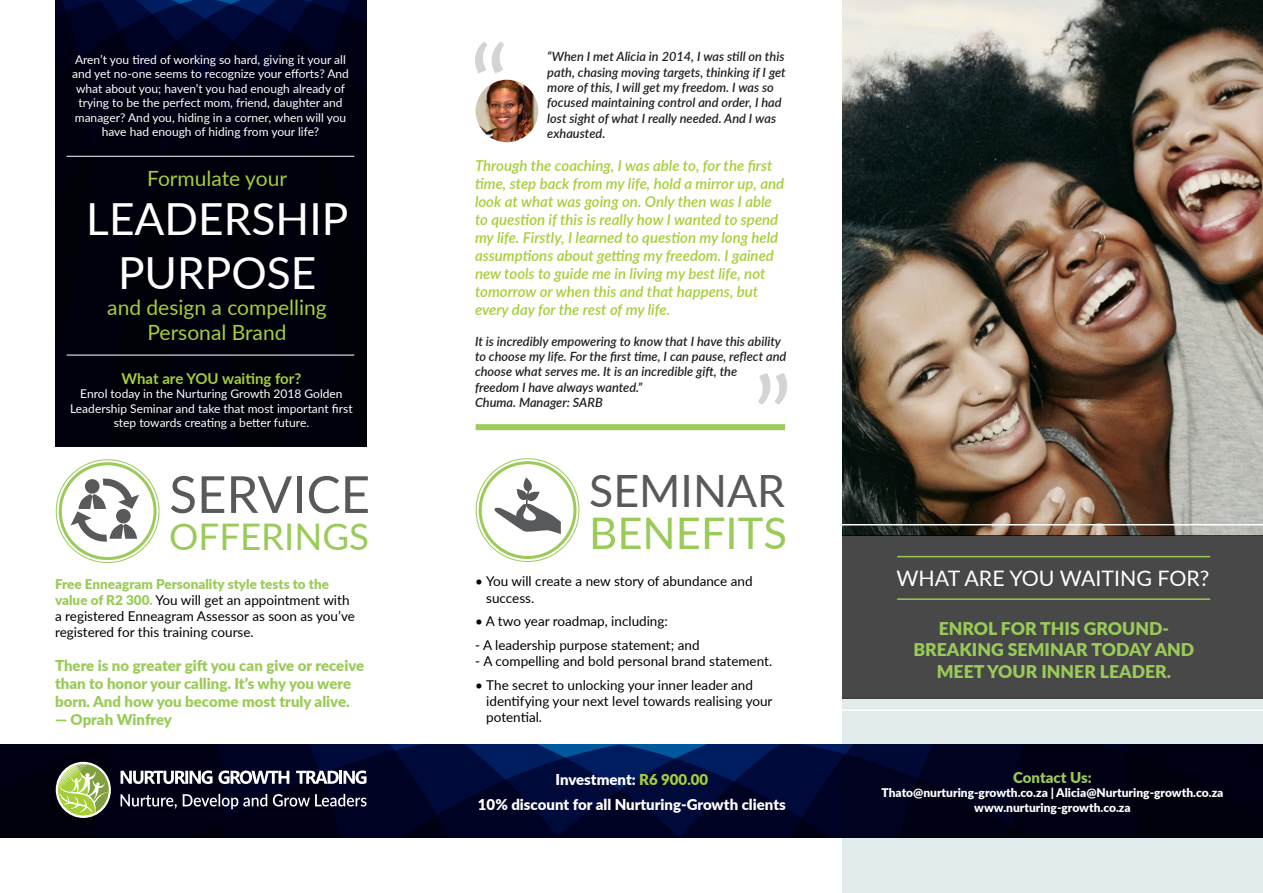
<style>
.page{position:relative;width:1263px;height:893px;background:#fff}
.page>*{position:absolute;margin:0;border:0;box-sizing:border-box;transform-origin:0 0}
.t1{font:51.15px "Lato";color:#58595b}
.t2{font:44.55px "Lato";color:#58595b}
.t3{font:44.25px/53.1px "Lato";color:#fff;text-align:center}
.t4{font:43.65px "Lato";color:#9acb58}
.t5{font:36.6px "Lato";color:#9acb58}
.t6{font:21.3px "Lato";color:#fff}
.t7{font:21px/25.2px "Lato";color:#a6ce39;text-align:center}
.t8{font:900 17.55px/21.1px "Lato";color:#9acb58;text-align:center}
.t9{font:italic 600 15px/18px "Lato";color:#a6ce39}
.t10{font:900 15px/18px "Lato";color:#9acb58}
.t11{font:900 15px/25.5px "Lato";color:#fff;text-align:center}
.t12{font:700 15px "Lato";color:#a6ce39}
.t13{font:13.5px/16.2px "Lato";color:#000}
.t14{font:italic 600 12.75px/15.3px "Lato";color:#241f21}
.t15{font:12px/14.4px "Lato";color:#fff;text-align:center}
.t16{font:900 12px/14.4px "Lato";color:#fff;text-align:center}
.s1{font-weight:900;color:#9acb58}
.s2{color:#a6ce39}
</style>
<div class="page">
<img style="left:842px;top:0;width:421px;height:535px">
<div style="left:842px;top:697px;width:421px;height:196px;background:#e2ebec"></div>
<div style="left:1115px;top:745px;width:148px;height:93px;background:#000012"></div>
<svg style="left:786px;top:745px;width:329px;height:93px;background:#00021e"></svg>
<svg style="left:548px;top:745px;width:238px;height:93px;background:#000f3e"></svg>
<svg style="left:367px;top:745px;width:181px;height:93px;background:#000731"></svg>
<div style="left:479px;top:461px;width:97px;height:98px;border:3px solid #9acb58;border-radius:50%"></div>
<svg style="left:490px;top:477px;width:71px;height:57px"></svg>
<div style="left:59px;top:462px;width:98px;height:98px;border:3px solid #9acb58;border-radius:50%"></div>
<svg style="left:475px;top:42px;width:29px;height:31px"></svg>
<svg style="left:758px;top:373px;width:29px;height:32px"></svg>
<div style="left:476px;top:424px;width:309px;height:6px;background:#9acb58"></div>
<svg style="left:283px;top:0;width:84px;height:446px;background:#00000e"></svg>
<svg style="left:172px;top:0;width:111px;height:446px;background:#000111"></svg>
<svg style="left:87px;top:0;width:85px;height:446px;background:#000110"></svg>
<svg style="left:55px;top:0;width:32px;height:446px;background:#00000d"></svg>
<svg style="left:71px;top:478px;width:68px;height:65px"></svg>
<div style="left:842px;top:535px;width:421px;height:163px;background:#484848"></div>
<hr style="left:897px;top:556px;width:313px;height:1px;background:#9acb58">
<hr style="left:897px;top:598px;width:313px;height:2px;background:#9acb58">
<hr style="left:842px;top:524px;width:421px;height:1px;background:#fff">
<hr style="left:842px;top:709px;width:421px;height:2px;background:#fff">
<img style="left:476px;top:80px;width:62px;height:62px;border-radius:31px">
<hr style="left:67px;top:156px;width:287px;height:1px;background:#fff">
<hr style="left:67px;top:355px;width:287px;height:1px;background:#fff">
<svg style="left:0;top:745px;width:367px;height:93px;background:#212331"></svg>
<p class="t15" style="left:72px;top:52px;width:278px">Aren’t you tired of working so hard, giving it your all and yet no-one seems to recognize your efforts? And what about you; haven’t you had enough already of trying to be the perfect mom, friend, daughter and manager? And you, hiding in a corner, when will you have had enough of hiding from your life?</p>
<h3 class="t7" style="left:147px;top:165px;width:141px">Formulate your</h3>
<h3 class="t3" style="left:86px;top:191px;width:263px">LEADERSHIP<br>PURPOSE</h3>
<h3 class="t7" style="left:107px;top:294px;width:221px">and design a compelling<br>Personal Brand</h3>
<p class="t12" style="left:121px;top:367px;width:181px">What are YOU waiting for?</p>
<p class="t15" style="left:70px;top:386px;width:284px">Enrol today in the Nurturing Growth 2018 Golden<br>Leadership Seminar and take that most important first step towards creating a better future.</p>
<p class="t14" style="left:547px;top:48px;width:240px">“When I met Alicia in 2014, I was still on this path, chasing moving targets, thinking if I get more of this, I will get my freedom. I was so focused maintaining control and order, I had lost sight of what I really needed. And I was exhausted.</p>
<p class="t9" style="left:475px;top:156px;width:311px">Through the coaching, I was able to, for the first time, step back from my life, hold a mirror up, and look at what was going on. Only then was I able to question if this is really how I wanted to spend my life. Firstly, I learned to question my long held assumptions about getting my freedom. I gained new tools to guide me in living my best life, not tomorrow or when this and that happens, but every day for the rest of my life.</p>
<p class="t14" style="left:475px;top:333px;width:313px">It is incredibly empowering to know that I have this ability to choose my life. For the first time, I can pause, reflect and choose what serves me. It is an incredible gift, the<br>freedom I have always wanted.”<br>Chuma. Manager: SARB</p>
<h1 class="t1" style="left:169px;top:458px;width:202px">SERVICE</h1>
<h2 class="t2" style="left:589px;top:459px;width:197px">SEMINAR</h2>
<h3 class="t5" style="left:169px;top:511px;width:201px">OFFERINGS</h3>
<h3 class="t4" style="left:589px;top:502px;width:199px">BENEFITS</h3>
<p class="t13" style="left:55px;top:575px;width:301px"><span class="s1">Free Enneagram Personality style tests to the value of R2 300.</span> You will get an appointment with a registered Enneagram Assessor as soon as you’ve registered for this training course.</p>
<p class="t10" style="left:55px;top:656px;width:311px">There is no greater gift you can give or receive than to honor your calling. It’s why you were born. And how you become most truly alive.</p>
<p class="t10" style="left:55px;top:710px;width:118px">— Oprah Winfrey</p>
<p class="t13" style="left:486px;top:573px;width:268px;text-indent:-11px">• You will create a new story of abundance and success.</p>
<p class="t13" style="left:475px;top:613px;width:194px">• A two year roadmap, including:</p>
<p class="t13" style="left:475px;top:636px;width:226px">- A leadership purpose statement; and</p>
<p class="t13" style="left:475px;top:653px;width:299px">- A compelling and bold personal brand statement.</p>
<p class="t13" style="left:486px;top:676px;width:288px;text-indent:-11px">• The secret to unlocking your inner leader and identifying your next level towards realising your potential.</p>
<h3 class="t6" style="left:896px;top:563px;width:314px">WHAT ARE YOU WAITING FOR?</h3>
<p class="t8" style="left:913px;top:618px;width:282px">ENROL FOR THIS GROUND-<br>BREAKING SEMINAR TODAY AND<br>MEET YOUR INNER LEADER.</p>
<p class="t11" style="left:478px;top:766px;width:309px">Investment: <span class="s2">R6 900.00<br></span>10% discount for all Nurturing-Growth clients</p>
<p class="t10" style="left:1013px;top:768px;width:80px">Contact Us:</p>
<p class="t16" style="left:881px;top:785px;width:343px">Thato@nurturing-growth.co.za | Alicia@Nurturing-growth.co.za www.nurturing-growth.co.za</p>
</div>
